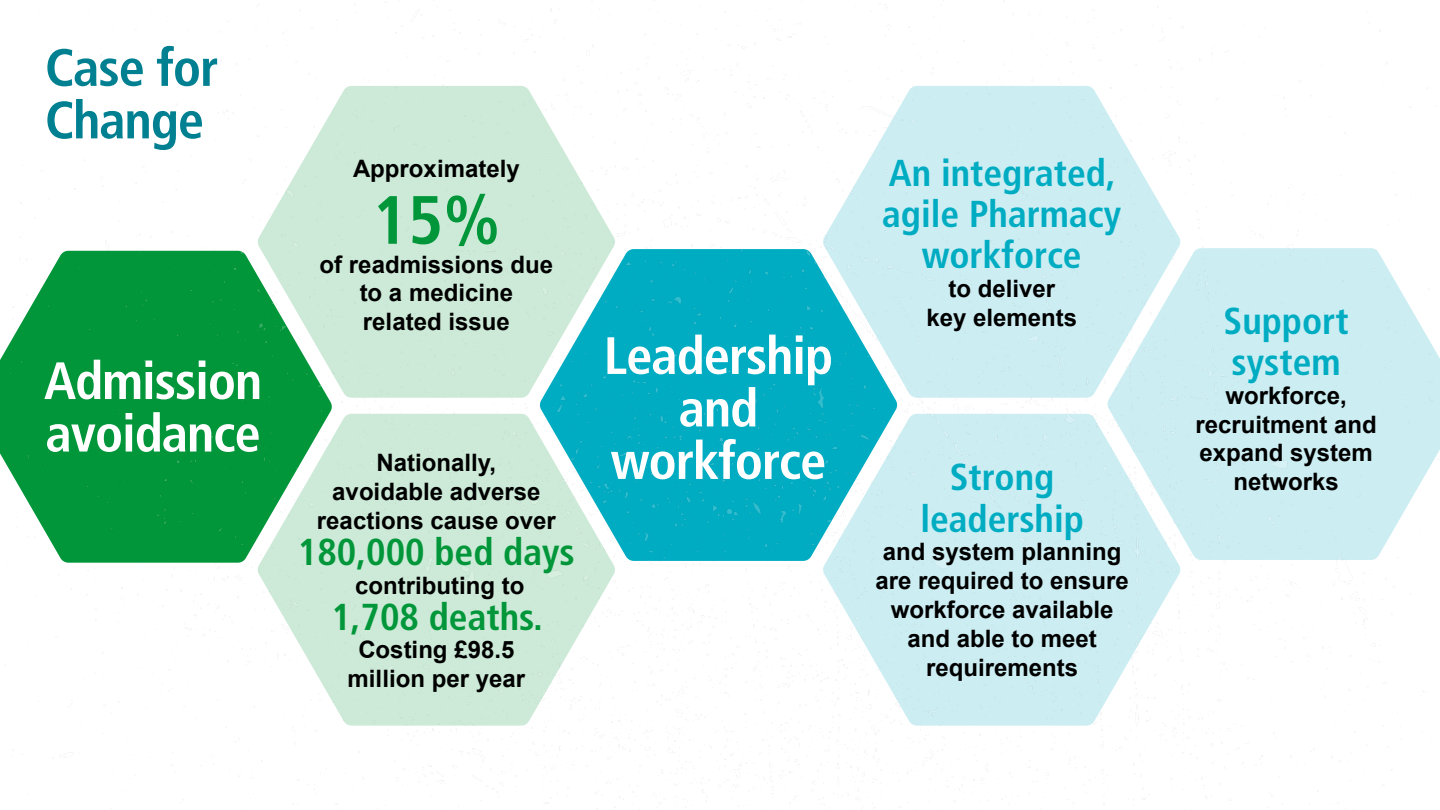
<style>
.page{position:relative;width:1440px;height:810px;background:#fff}
.page>*{position:absolute;margin:0;border:0;box-sizing:border-box;transform-origin:0 0}
.t1{font:700 condensed 68.25px "Frutiger";color:#009639}
.t2{font:700 condensed 52.5px/52.5px "Frutiger";letter-spacing:-.02em;color:#fff}
.t3{font:700 condensed 52.5px/52.5px "Frutiger";letter-spacing:-.02em;color:#018091}
.t4{font:700 condensed 37.5px/41.2px "Frutiger";color:#00acc2;text-align:center}
.t5{font:700 condensed 37.5px "Frutiger";color:#009639}
.t6{font:700 24px/28.8px "Arial";color:#000;text-align:center}
</style>
<div class="page">
<img style="left:0;top:0;width:1440px;height:805px">
<h2 class="t3" style="left:45px;top:42px;width:175px">Case for<br>Change</h2>
<h2 class="t2" style="left:44px;top:355px;width:220px">Admission avoidance</h2>
<p class="t6" style="left:353px;top:155px;width:168px">Approximately</p>
<h1 class="t1" style="left:372px;top:180px;width:129px">15%</h1>
<p class="t6" style="left:320px;top:251px;width:235px">of readmissions due to a medicine related issue</p>
<p class="t6" style="left:317px;top:449px;width:240px">Nationally,<br>avoidable adverse reactions cause over</p>
<h3 class="t5" style="left:298px;top:530px;width:278px">180,000 bed days</h3>
<p class="t6" style="left:355px;top:572px;width:171px">contributing to</p>
<h3 class="t5" style="left:331px;top:594px;width:213px">1,708 deaths.</h3>
<p class="t6" style="left:348px;top:636px;width:179px">Costing £98.5 million per year</p>
<h2 class="t2" style="left:604px;top:330px;width:231px;text-align:center">Leadership and workforce</h2>
<h3 class="t4" style="left:882px;top:152px;width:241px">An integrated, agile Pharmacy workforce</h3>
<p class="t6" style="left:926px;top:275px;width:152px">to deliver key elements</p>
<h3 class="t4" style="left:920px;top:457px;width:165px">Strong leadership</h3>
<p class="t6" style="left:875px;top:538px;width:255px">and system planning are required to ensure workforce available and able to meet requirements</p>
<h3 class="t4" style="left:1224px;top:300px;width:127px;text-align:left">Support system</h3>
<p class="t6" style="left:1195px;top:382px;width:183px">workforce, recruitment and expand system networks</p>
</div>
